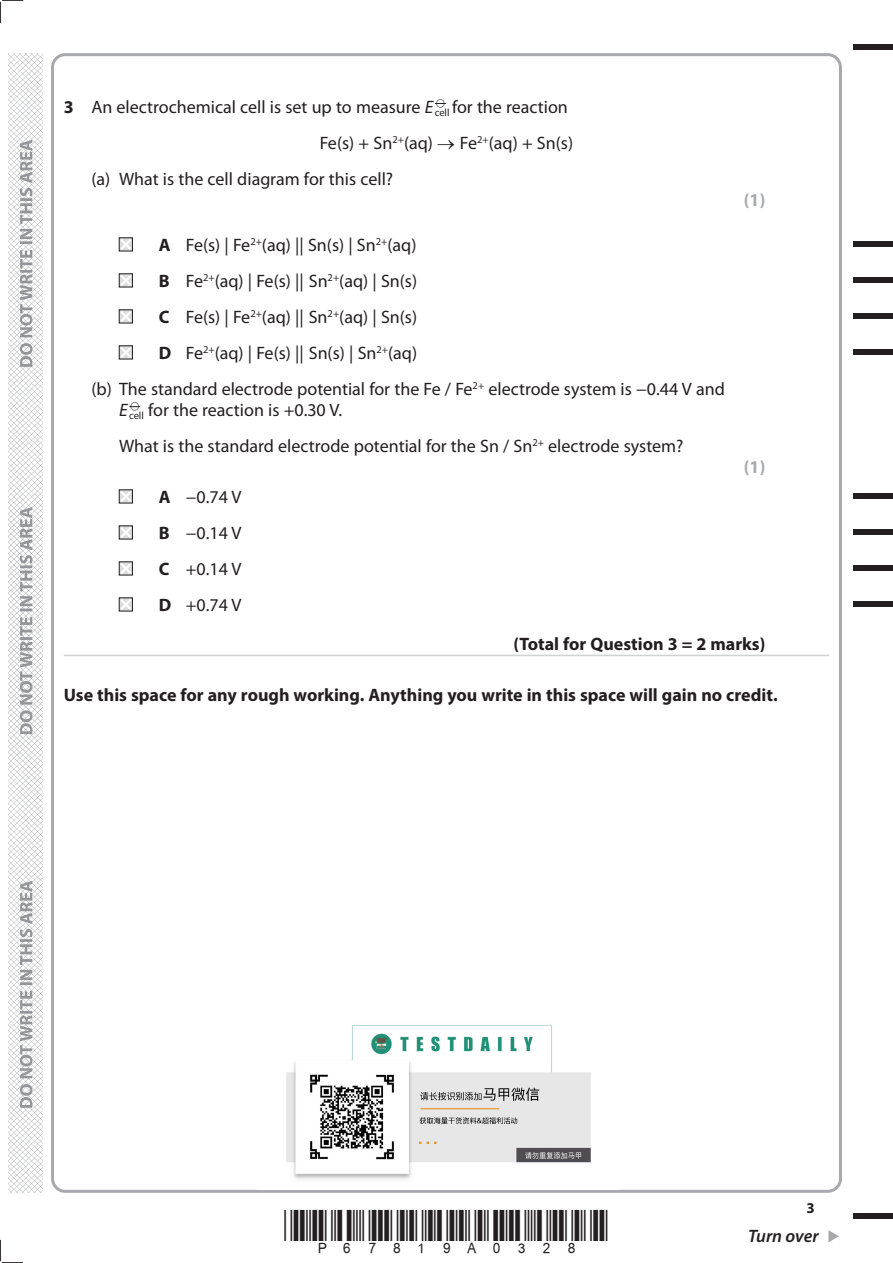
<style>
.page{position:relative;width:893px;height:1263px;background:#fff}
.page>*{position:absolute;margin:0;border:0;box-sizing:border-box;transform-origin:0 0}
.t1{font:18px/36px "Myriad Pro";color:#231f20}
.t2{font:700 18px "Myriad Pro";color:#231f20}
.t3{font:italic 600 18px "Myriad Pro";letter-spacing:-.005em;color:#231f20}
.t4{font:700 18px "Myriad Pro";color:#a8a9ad}
.t5{font:italic 18px "Myriad Pro";color:#231f20}
.t6{font:700 15px "Myriad Pro";color:#231f20}
.s1{font-weight:700}
.s2{font-style:italic}
</style>
<div class="page">
<img style="left:9px;top:53px;width:34px;height:1140px">
<svg style="left:828px;top:1230px;width:11px;height:12px"></svg>
<div style="left:853px;top:44px;width:40px;height:5px;background:#231f20"></div>
<div style="left:853px;top:1214px;width:40px;height:5px;background:#231f20"></div>
<svg style="left:0;top:0;width:23px;height:23px"></svg>
<svg style="left:0;top:1240px;width:23px;height:23px"></svg>
<svg style="left:20px;top:140px;width:12px;height:968px"></svg>
<hr style="left:64px;top:655px;width:765px;height:1px;background:#d1d2d4">
<svg style="left:118px;top:237px;width:15px;height:15px"></svg>
<svg style="left:118px;top:273px;width:15px;height:15px"></svg>
<svg style="left:118px;top:309px;width:15px;height:15px"></svg>
<svg style="left:118px;top:345px;width:15px;height:15px"></svg>
<svg style="left:118px;top:489px;width:15px;height:15px"></svg>
<svg style="left:118px;top:525px;width:15px;height:15px"></svg>
<svg style="left:118px;top:561px;width:15px;height:15px"></svg>
<svg style="left:118px;top:597px;width:15px;height:15px"></svg>
<div style="left:853px;top:241px;width:40px;height:6px;background:#231f20"></div>
<div style="left:853px;top:277px;width:40px;height:6px;background:#231f20"></div>
<div style="left:853px;top:313px;width:40px;height:6px;background:#231f20"></div>
<div style="left:853px;top:349px;width:40px;height:6px;background:#231f20"></div>
<div style="left:853px;top:493px;width:40px;height:6px;background:#231f20"></div>
<div style="left:853px;top:529px;width:40px;height:6px;background:#231f20"></div>
<div style="left:853px;top:565px;width:40px;height:6px;background:#231f20"></div>
<div style="left:853px;top:601px;width:40px;height:6px;background:#231f20"></div>
<img style="left:286px;top:1025px;width:305px;height:154px">
<p class="t1" style="left:64px;top:90px;width:383px"><span class="s1">3</span> An electrochemical cell is set up to measure <span class="s2">E</span> <sup>d</sup></p>
<p class="t1" style="left:435px;top:90px;width:135px"><sub>cell</sub> for the reaction</p>
<p class="t1" style="left:320px;top:126px;width:255px">Fe(s) + Sn<sup>2+</sup>(aq) → Fe<sup>2+</sup>(aq) + Sn(s)</p>
<p class="t1" style="left:91px;top:161px;width:303px">(a) What is the cell diagram for this cell?</p>
<p class="t1" style="left:159px;top:228px;width:259px"><span class="s1">A</span> Fe(s) | Fe<sup>2+</sup>(aq) || Sn(s) | Sn<sup>2+</sup>(aq)</p>
<p class="t1" style="left:159px;top:264px;width:260px"><span class="s1">B</span> Fe<sup>2+</sup>(aq) | Fe(s) || Sn<sup>2+</sup>(aq) | Sn(s)</p>
<p class="t1" style="left:159px;top:300px;width:260px"><span class="s1">C</span> Fe(s) | Fe<sup>2+</sup>(aq) || Sn<sup>2+</sup>(aq) | Sn(s)</p>
<p class="t1" style="left:159px;top:336px;width:260px"><span class="s1">D</span> Fe<sup>2+</sup>(aq) | Fe(s) || Sn(s) | Sn<sup>2+</sup>(aq)</p>
<p class="t1" style="left:91px;top:372px;width:635px">(b) The standard electrode potential for the Fe / Fe<sup>2+</sup> electrode system is −0.44 V and</p>
<p class="t5" style="left:119px;top:401px;width:22px">E<sup>d</sup></p>
<p class="t1" style="left:119px;top:393px;width:566px;text-indent:10px"><sub>cell</sub> for the reaction is +0.30 V.<br>What is the standard electrode potential for the Sn / Sn<sup>2+</sup> electrode system?</p>
<p class="t1" style="left:159px;top:480px;width:84px;text-align:justify"><span class="s1">A</span> −0.74 V <span class="s1">B</span> −0.14 V <span class="s1">C</span> +0.14 V <span class="s1">D</span> +0.74 V</p>
<p class="t4" style="left:744px;top:188px;width:23px">(1)</p>
<p class="t4" style="left:744px;top:456px;width:23px">(1)</p>
<p class="t2" style="left:513px;top:633px;width:254px">(Total for Question 3 = 2 marks)</p>
<p class="t2" style="left:64px;top:683px;width:716px">Use this space for any rough working. Anything you write in this space will gain no credit.</p>
<p class="t6" style="left:806px;top:1198px;width:10px">3</p>
<p class="t3" style="left:748px;top:1225px;width:72px">Turn over</p>
</div>
